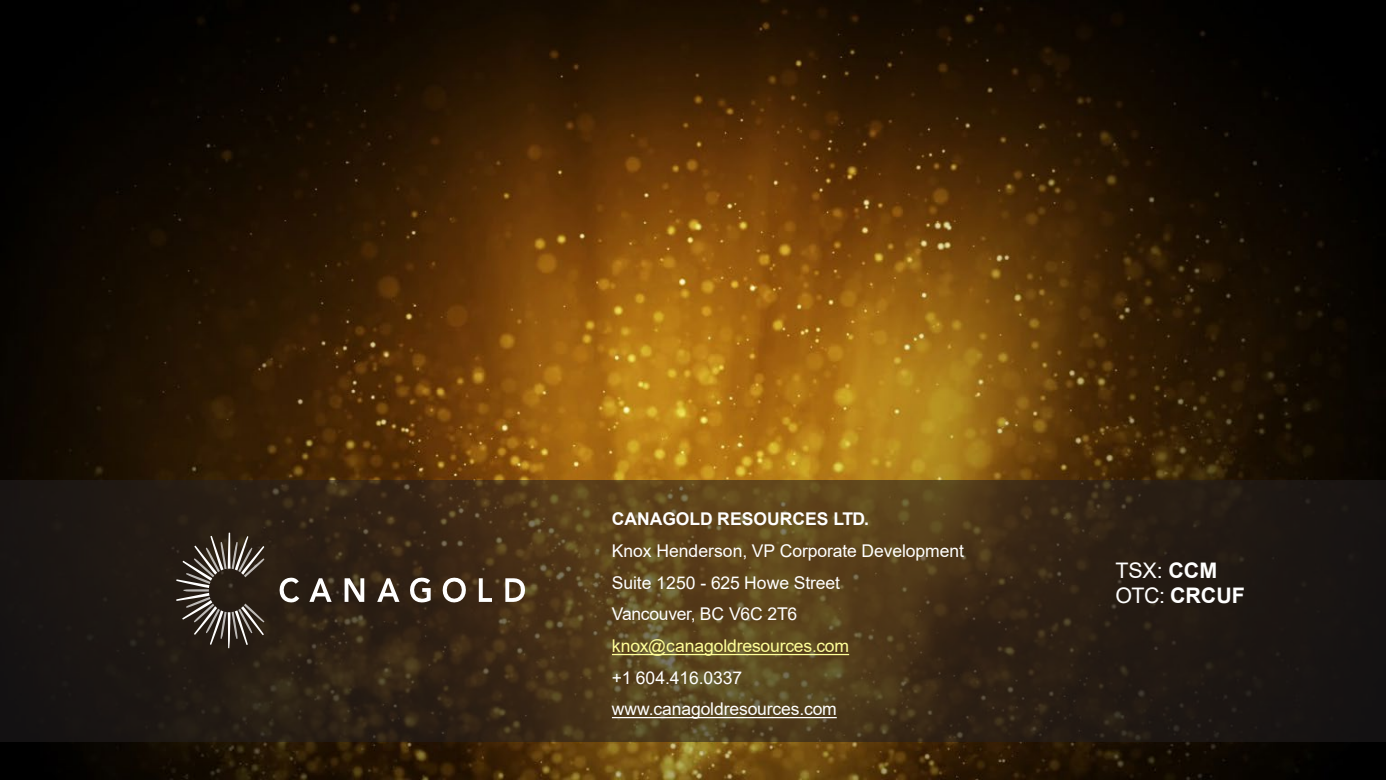
<style>
.page{position:relative;width:1386px;height:780px;background:#fff}
.page>*{position:absolute;margin:0;border:0;box-sizing:border-box;transform-origin:0 0}
.t1{font:21.44px/24.5px "Arial";color:#fff}
.t2{font:17.5px/31.5px "Arial";letter-spacing:-.005em;color:#fff}
.t3{font:17.5px/31.5px "Arial";letter-spacing:-.01em;color:#ff9}
.t4{font:700 17.5px "Arial";letter-spacing:-.005em;color:#fff}
.s1{color:#fff}
.s2{font-weight:700}
</style>
<div class="page">
<img style="left:0;top:0;width:1385px;height:779px">
<div style="left:0;top:480px;width:1385px;height:261px;background:#231f20;opacity:.57"></div>
<svg style="left:279px;top:577px;width:20px;height:25px"></svg>
<svg style="left:309px;top:578px;width:22px;height:23px"></svg>
<svg style="left:344px;top:578px;width:20px;height:23px"></svg>
<svg style="left:377px;top:578px;width:22px;height:23px"></svg>
<svg style="left:410px;top:577px;width:20px;height:25px"></svg>
<svg style="left:442px;top:577px;width:24px;height:25px"></svg>
<svg style="left:479px;top:578px;width:13px;height:23px"></svg>
<svg style="left:505px;top:578px;width:20px;height:23px"></svg>
<svg style="left:176px;top:532px;width:88px;height:116px;background:#494139"></svg>
<svg style="left:612px;top:653px;width:237px;height:2px"></svg>
<svg style="left:612px;top:716px;width:224px;height:2px"></svg>
<p class="t4" style="left:612px;top:506px;width:259px">CANAGOLD RESOURCES LTD.</p>
<p class="t2" style="left:612px;top:535px;width:353px">Knox Henderson, VP Corporate Development<br>Suite 1250 - 625 Howe Street</p>
<p class="t3" style="left:612px;top:598px;width:239px"><span class="s1">Vancouver, BC V6C 2T6 </span>knox@canagoldresources.com</p>
<p class="t2" style="left:612px;top:661px;width:132px">+1 604.416.0337</p>
<p class="t2" style="left:612px;top:692px;width:226px">www.canagoldresources.com</p>
<p class="t1" style="left:1115px;top:558px;width:131px">TSX: <span class="s2">CCM<br></span>OTC: <span class="s2">CRCUF</span></p>
</div>
